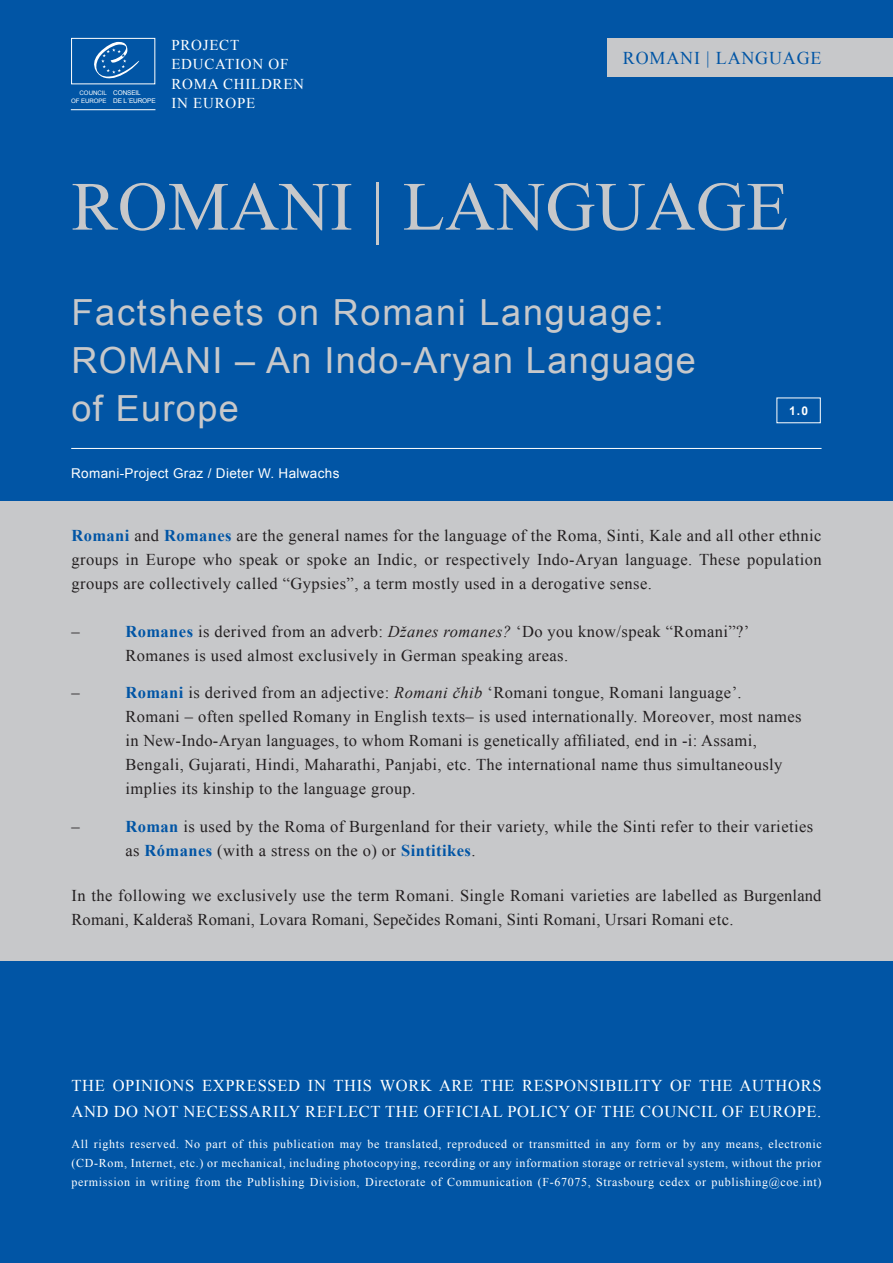
<style>
.page{position:relative;width:893px;height:1263px;background:#0155a5}
.page>*{position:absolute;margin:0;border:0;box-sizing:border-box;transform-origin:0 0}
.t1{font:69px "Times New Roman";letter-spacing:.005em;color:#c7c8ca}
.t2{font:36px "Arial";letter-spacing:.04em;color:#c7c8ca}
.t3{font:18px "Times New Roman";letter-spacing:.045em;color:#0155a5}
.t4{font:16.5px/24px "Times New Roman";letter-spacing:.025em;color:#231f20}
.t5{font:16.5px "Times New Roman";letter-spacing:.04em;color:#fff}
.t6{font:15px "Times New Roman";letter-spacing:.05em;color:#fff}
.t7{font:13.5px "Arial";letter-spacing:.025em;color:#fff}
.t8{font:12px/19.2px "Times New Roman";letter-spacing:.055em;color:#fff}
.t9{font:700 12px "Arial";color:#fff}
.t10{font:6.45px "Arial";letter-spacing:-.025em;color:#fff}
.t11{font:6.15px "Arial";letter-spacing:-.01em;color:#fff}
.s1{font-weight:700;color:#0155a5}
.s2{font-style:italic}
</style>
<div class="page">
<hr style="left:71px;top:109px;width:84px;height:1px;background:#fff">
<div style="left:71px;top:38px;width:84px;height:46px;border:1px solid #fff"></div>
<svg style="left:90px;top:42px;width:49px;height:43px"></svg>
<div style="left:607px;top:38px;width:286px;height:39px;background:#c7c8ca"></div>
<hr style="left:71px;top:448px;width:750px;height:1px;background:#fff">
<div style="left:0;top:502px;width:893px;height:459px;background:#c7c8ca"></div>
<p class="t10" style="left:113px;top:89px;width:29px">CONSEIL</p>
<p class="t10" style="left:113px;top:97px;width:44px">DE L´EUROPE</p>
<p class="t11" style="left:80px;top:89px;width:29px">COUNCIL</p>
<p class="t11" style="left:71px;top:97px;width:37px">OF EUROPE</p>
<p class="t6" style="left:171px;top:35px;width:69px">PROJECT</p>
<p class="t6" style="left:171px;top:54px;width:118px">EDUCATION OF</p>
<p class="t6" style="left:171px;top:74px;width:134px">ROMA CHILDREN</p>
<p class="t6" style="left:171px;top:93px;width:85px">IN EUROPE</p>
<p class="t3" style="left:623px;top:46px;width:200px">ROMANI | LANGUAGE</p>
<p class="t1" style="left:71px;top:160px;width:718px">ROMANI | LANGUAGE</p>
<p class="t2" style="left:71px;top:289px;width:594px">Factsheets on Romani Language:</p>
<p class="t2" style="left:71px;top:337px;width:626px">ROMANI – An Indo-Aryan Language</p>
<p class="t2" style="left:71px;top:385px;width:169px">of Europe</p>
<p class="t7" style="left:71px;top:465px;width:270px">Romani-Project Graz / Dieter W. Halwachs</p>
<p class="t9" style="left:789px;top:402px;width:21px">1.0</p>
<p class="t4" style="left:71px;top:523px;width:752px;text-align:justify"><span class="s1">Romani</span> and <span class="s1">Romanes</span> are the general names for the language of the Roma, Sinti, Kale and all other ethnic groups in Europe who speak or spoke an Indic, or respectively Indo-Aryan language. These population groups are collectively called “Gypsies”, a term mostly used in a derogative sense.</p>
<p class="t4" style="left:71px;top:619px;width:10px">–</p>
<p class="t4" style="left:125px;top:619px;width:625px"><span class="s1">Romanes</span> is derived from an adverb: <span class="s2">Džanes romanes?</span> ‘Do you know/speak “Romani”?’</p>
<p class="t4" style="left:125px;top:643px;width:444px">Romanes is used almost exclusively in German speaking areas.</p>
<p class="t4" style="left:71px;top:681px;width:10px">–</p>
<p class="t4" style="left:125px;top:681px;width:618px"><span class="s1">Romani</span> is derived from an adjective: <span class="s2">Romani čhib</span> ‘Romani tongue, Romani language’.</p>
<p class="t4" style="left:125px;top:705px;width:678px">Romani – often spelled Romany in English texts– is used internationally. Moreover, most names in New-Indo-Aryan languages, to whom Romani is genetically affiliated, end in -i: Assami, Bengali, Gujarati, Hindi, Maharathi, Panjabi, etc. The international name thus simultaneously implies its kinship to the language group.</p>
<p class="t4" style="left:71px;top:814px;width:10px">–</p>
<p class="t4" style="left:125px;top:814px;width:689px"><span class="s1">Roman</span> is used by the Roma of Burgenland for their variety, while the Sinti refer to their varieties as <span class="s1">Rómanes</span> (with a stress on the o) or <span class="s1">Sintitikes</span>.</p>
<p class="t4" style="left:71px;top:883px;width:752px">In the following we exclusively use the term Romani. Single Romani varieties are labelled as Burgenland<br>Romani, Kalderaš Romani, Lovara Romani, Sepečides Romani, Sinti Romani, Ursari Romani etc.</p>
<p class="t5" style="left:71px;top:1074px;width:752px">THE OPINIONS EXPRESSED IN THIS WORK ARE THE RESPONSIBILITY OF THE AUTHORS</p>
<p class="t5" style="left:71px;top:1100px;width:751px">AND DO NOT NECESSARILY REFLECT THE OFFICIAL POLICY OF THE COUNCIL OF EUROPE.</p>
<p class="t8" style="left:71px;top:1134px;width:752px">All rights reserved. No part of this publication may be translated, reproduced or transmitted in any form or by any means, electronic</p>
<p class="t8" style="left:71px;top:1153px;width:752px">(CD-Rom, Internet, etc.) or mechanical, including photocopying, recording or any information storage or retrieval system, without the prior permission in writing from the Publishing Division, Directorate of Communication (F-67075, Strasbourg cedex or publishing@coe.int)</p>
</div>
